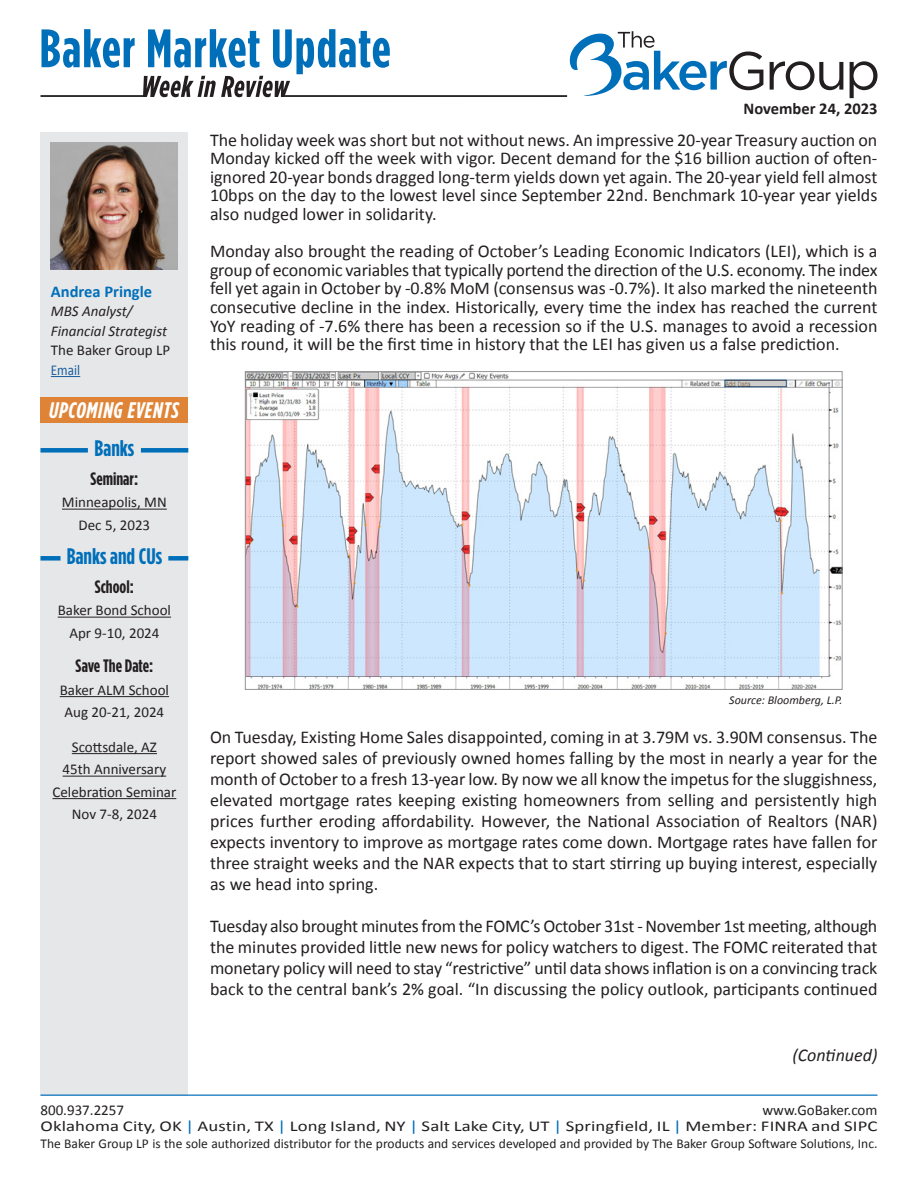
<style>
.page{position:relative;width:918px;height:1188px;background:#fff}
.page>*{position:absolute;margin:0;border:0;box-sizing:border-box;transform-origin:0 0}
.Sidebar-Subhead{font:700 22.5px "Gotham Condensed";color:#006fba}
.Body_Copy{font:italic 700 22.5px "Gotham Condensed";letter-spacing:.03em;color:#fff}
.Body_Copy-2{font:18px/21px "Calibri";color:#231f20;text-align:justify}
.Sidebar-Subhead-2{font:700 18px "Gotham Condensed";color:#231f20}
.Source{font:italic 18px "Calibri";color:#231f20}
.t1{font:700 16.5px "Calibri";color:#231f20}
.Name{font:700 16.5px "Calibri";color:#006fba}
.Body_Copy-3{font:15px/16.5px "Calibri";color:#231f20;text-align:right}
.t2{font:italic 15px "Calibri";color:#231f20}
.Sidebar-Subhead-3{font:15px "Calibri";color:#231f20}
.Company{font:15px "Calibri";color:#231f20}
.Email-Web_Links{font:15px "Calibri";color:#175d9e;scale:.88 1}
.t3{font:13.5px "Calibri";color:#231f20}
.Source-2{font:italic 12px "Calibri";color:#231f20}
.s1{color:#006fba}
</style>
<div class="page">
<div style="left:40px;top:132px;width:148px;height:963px;background:#e6e7e9"></div>
<hr style="left:40px;top:1095px;width:838px;height:1px;background:#006fba">
<svg style="left:770px;top:61px;width:73px;height:29px"></svg>
<svg style="left:850px;top:61px;width:28px;height:37px"></svg>
<svg style="left:569px;top:31px;width:194px;height:65px"></svg>
<svg style="left:41px;top:29px;width:349px;height:68px"></svg>
<hr style="left:40px;top:95px;width:105px;height:2px;background:#231f20">
<hr style="left:283px;top:95px;width:284px;height:2px;background:#231f20">
<div style="left:40px;top:397px;width:148px;height:26px;background:#df8437"></div>
<hr style="left:62px;top:509px;width:105px;height:1px;background:#231f20">
<hr style="left:58px;top:617px;width:113px;height:1px;background:#231f20">
<hr style="left:60px;top:696px;width:109px;height:1px;background:#231f20">
<hr style="left:72px;top:753px;width:85px;height:1px;background:#231f20">
<hr style="left:63px;top:776px;width:103px;height:1px;background:#231f20">
<hr style="left:53px;top:798px;width:123px;height:1px;background:#231f20">
<div style="left:40px;top:448px;width:48px;height:5px;background:#006fba"></div>
<div style="left:141px;top:448px;width:47px;height:5px;background:#006fba"></div>
<svg style="left:51px;top:376px;width:29px;height:1px"></svg>
<img style="left:51px;top:142px;width:127px;height:127px">
<img style="left:247px;top:373px;width:594px;height:315px">
<div style="left:40px;top:556px;width:20px;height:5px;background:#006fba"></div>
<div style="left:168px;top:556px;width:20px;height:5px;background:#006fba"></div>
<p class="Name" style="left:51px;top:280px;width:103px">Andrea Pringle</p>
<p class="t2" style="left:51px;top:301px;width:83px">MBS Analyst/</p>
<p class="t2" style="left:51px;top:320px;width:118px">Financial Strategist</p>
<p class="Company" style="left:51px;top:340px;width:121px">The Baker Group LP</p>
<p class="Email-Web_Links" style="left:51px;top:359px;width:35px">Email</p>
<p class="Body_Copy" style="left:49px;top:397px;width:131px">UPCOMING EVENTS</p>
<p class="Sidebar-Subhead" style="left:94px;top:435px;width:41px">Banks</p>
<p class="Sidebar-Subhead-2" style="left:91px;top:468px;width:49px">Seminar:</p>
<p class="Body_Copy-3" style="left:62px;top:494px;width:106px">Minneapolis, MN</p>
<p class="Body_Copy-3" style="left:79px;top:516px;width:73px">Dec 5, 2023</p>
<p class="Sidebar-Subhead" style="left:67px;top:543px;width:97px">Banks and CUs</p>
<p class="Sidebar-Subhead-2" style="left:95px;top:576px;width:40px">School:</p>
<p class="Body_Copy-3" style="left:58px;top:602px;width:115px">Baker Bond School</p>
<p class="Body_Copy-3" style="left:69px;top:624px;width:92px">Apr 9-10, 2024</p>
<p class="Sidebar-Subhead-2" style="left:76px;top:656px;width:79px">Save The Date:</p>
<p class="Body_Copy-3" style="left:60px;top:681px;width:111px">Baker ALM School</p>
<p class="Body_Copy-3" style="left:65px;top:704px;width:101px">Aug 20-21, 2024</p>
<p class="Sidebar-Subhead-3" style="left:72px;top:737px;width:87px">Scottsdale, AZ</p>
<p class="Sidebar-Subhead-3" style="left:63px;top:759px;width:105px">45th Anniversary</p>
<p class="Body_Copy-3" style="left:53px;top:783px;width:125px">Celebration Seminar</p>
<p class="Body_Copy-3" style="left:72px;top:806px;width:87px">Nov 7-8, 2024</p>
<p class="t1" style="left:744px;top:97px;width:135px">November 24, 2023</p>
<p class="Body_Copy-2" style="left:210px;top:130px;width:669px;line-height:18.6px">The holiday week was short but not without news. An impressive 20-year Treasury auction on Monday kicked off the week with vigor. Decent demand for the $16 billion auction of often&shy;ignored 20-year bonds dragged long-term yields down yet again. The 20-year yield fell almost 10bps on the day to the lowest level since September 22nd. Benchmark 10-year year yields also nudged lower in solidarity.</p>
<p class="Body_Copy-2" style="left:210px;top:241px;width:669px;line-height:18.6px">Monday also brought the reading of October’s Leading Economic Indicators (LEI), which is a group of economic variables that typically portend the direction of the U.S. economy. The index fell yet again in October by -0.8% MoM (consensus was -0.7%). It also marked the nineteenth consecutive decline in the index. Historically, every time the index has reached the current YoY reading of -7.6% there has been a recession so if the U.S. manages to avoid a recession this round, it will be the first time in history that the LEI has given us a false prediction.</p>
<p class="Source-2" style="left:729px;top:691px;width:115px">Source: Bloomberg, L.P.</p>
<p class="Body_Copy-2" style="left:210px;top:726px;width:669px">On Tuesday, Existing Home Sales disappointed, coming in at 3.79M vs. 3.90M consensus. The report showed sales of previously owned homes falling by the most in nearly a year for the month of October to a fresh 13-year low. By now we all know the impetus for the sluggishness, elevated mortgage rates keeping existing homeowners from selling and persistently high prices further eroding affordability. However, the National Association of Realtors (NAR) expects inventory to improve as mortgage rates come down. Mortgage rates have fallen for three straight weeks and the NAR expects that to start stirring up buying interest, especially as we head into spring.</p>
<p class="Body_Copy-2" style="left:210px;top:915px;width:669px">Tuesday also brought minutes from the FOMC’s October 31st - November 1st meeting, although the minutes provided little new news for policy watchers to digest. The FOMC reiterated that monetary policy will need to stay “restrictive” until data shows inflation is on a convincing track back to the central bank’s 2% goal. “In discussing the policy outlook, participants continued</p>
<p class="Source" style="left:792px;top:1042px;width:87px">(Continued)</p>
<p class="Body_Copy-3" style="left:40px;top:1101px;width:838px">www.GoBaker.com<br>Oklahoma City, OK <span class="s1">|</span> Austin, TX <span class="s1">|</span> Long Island, NY <span class="s1">|</span> Salt Lake City, UT <span class="s1">|</span> Springfield, IL <span class="s1">|</span> Member: FINRA and SIPC</p>
<p class="t3" style="left:40px;top:1134px;width:838px">The Baker Group LP is the sole authorized distributor for the products and services developed and provided by The Baker Group Software Solutions, Inc.</p>
<p class="Body_Copy-3" style="left:40px;top:1101px;width:85px">800.937.2257</p>
</div>
